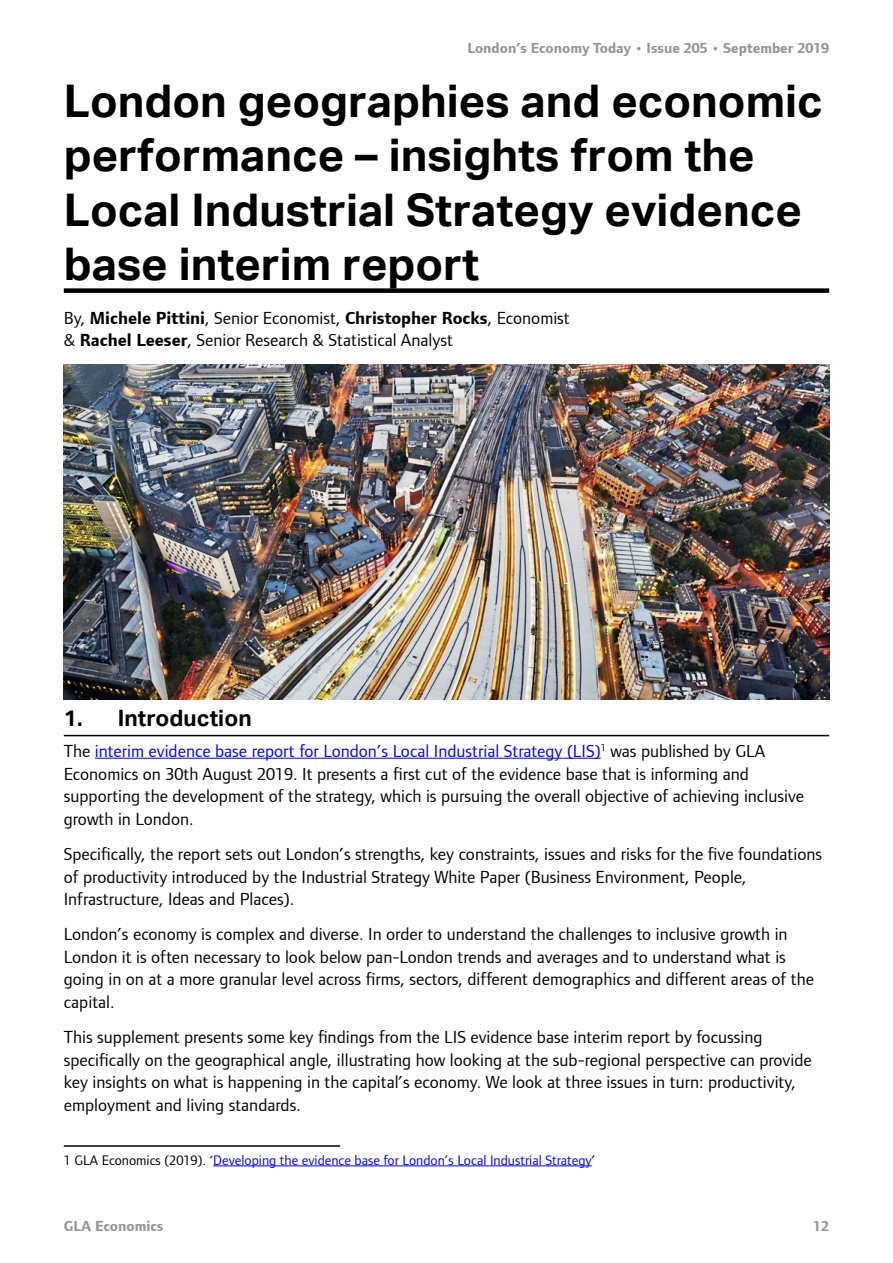
<style>
.page{position:relative;width:893px;height:1263px;background:#fff}
.page>*{position:absolute;margin:0;border:0;box-sizing:border-box;transform-origin:0 0}
.Heading_1_indicators{font:700 45px/54.2px "Aktiv Grotesk";color:#000}
.Heading_2_underline{font:700 22.5px "Aktiv Grotesk";letter-spacing:.005em;color:#000}
.Body_text{font:18px/22.5px "Foundry Form Sans";color:#000}
.t1{font:700 15px "Foundry Form Sans";color:#939598}
.Footnote{font:14.25px "Foundry Form Sans";color:#00f}
.s1{font-weight:700}
.s2{color:#00f}
.s3{color:#000}
</style>
<div class="page">
<div style="left:64px;top:288px;width:765px;height:5px;background:#000"></div>
<hr style="left:64px;top:735px;width:765px;height:1px;background:#000">
<hr style="left:95px;top:758px;width:506px;height:1px;background:#00f">
<img style="left:64px;top:365px;width:765px;height:334px">
<hr style="left:213px;top:1165px;width:379px;height:1px;background:#00f">
<hr style="left:64px;top:1145px;width:276px;height:2px;background:#000">
<p class="t1" style="left:467px;top:40px;width:363px">London’s Economy Today • Issue 205 • September 2019</p>
<p class="Heading_1_indicators" style="left:64px;top:75px;width:760px">London geographies and economic performance – insights from the<br>Local Industrial Strategy evidence base interim report</p>
<p class="Body_text" style="left:64px;top:306px;width:507px">By, <span class="s1">Michele Pittini</span>, Senior Economist, <span class="s1">Christopher Rocks</span>, Economist &amp; <span class="s1">Rachel Leeser</span>, Senior Research &amp; Statistical Analyst</p>
<p class="Heading_2_underline" style="left:64px;top:705px;width:189px">1. Introduction</p>
<p class="Body_text" style="left:64px;top:740px;width:742px">The <span class="s2">interim evidence base report for London’s Local Industrial Strategy (LIS)</span><sup>1</sup> was published by GLA Economics on 30th August 2019. It presents a first cut of the evidence base that is informing and supporting the development of the strategy, which is pursuing the overall objective of achieving inclusive growth in London.</p>
<p class="Body_text" style="left:64px;top:843px;width:760px">Specifically, the report sets out London’s strengths, key constraints, issues and risks for the five foundations of productivity introduced by the Industrial Strategy White Paper (Business Environment, People,<br>Infrastructure, Ideas and Places).</p>
<p class="Body_text" style="left:64px;top:923px;width:752px">London’s economy is complex and diverse. In order to understand the challenges to inclusive growth in London it is often necessary to look below pan-London trends and averages and to understand what is going in on at a more granular level across firms, sectors, different demographics and different areas of the capital.</p>
<p class="Body_text" style="left:64px;top:1026px;width:749px">This supplement presents some key findings from the LIS evidence base interim report by focussing specifically on the geographical angle, illustrating how looking at the sub-regional perspective can provide key insights on what is happening in the capital’s economy. We look at three issues in turn: productivity, employment and living standards.</p>
<p class="Footnote" style="left:64px;top:1152px;width:533px"><span class="s3">1 GLA Economics (2019). ‘</span>Developing the evidence base for London’s Local Industrial Strategy<span class="s3">’</span></p>
<p class="t1" style="left:64px;top:1218px;width:101px">GLA Economics</p>
<p class="t1" style="left:813px;top:1218px;width:17px">12</p>
</div>
